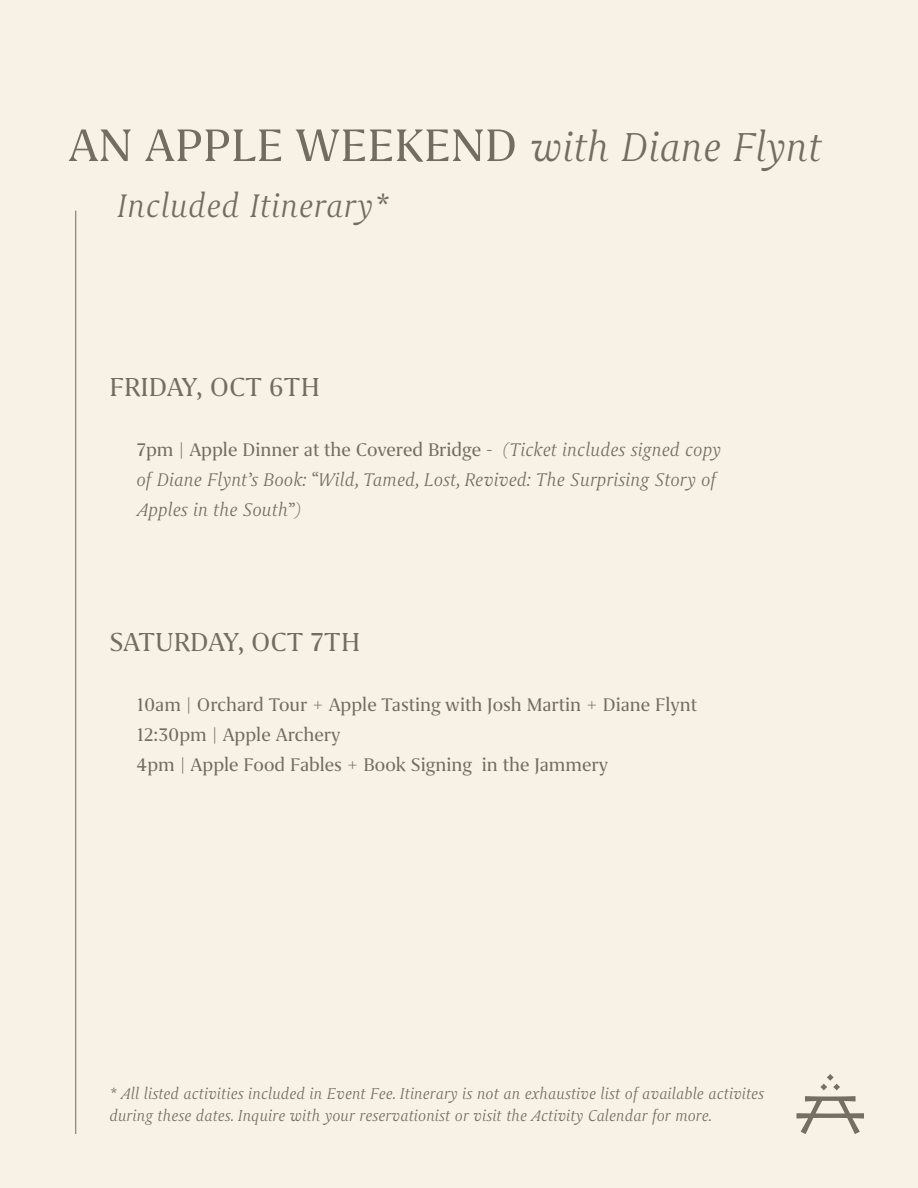
<style>
.page{position:relative;width:918px;height:1188px;background:#f7f1e6}
.page>*{position:absolute;margin:0;border:0;box-sizing:border-box;transform-origin:0 0}
.t1{font:52.5px "Grifo S";color:#736d5f}
.t2{font:italic 300 37.5px "Grifo S";letter-spacing:.01em;color:#736d5f}
.t3{font:30px "Grifo S";color:#736d5f}
.t4{font:21px "Grifo S";color:#736d5f}
.t5{font:italic 300 21px "Grifo S";color:#736d5f}
.t6{font:italic 300 18px "Grifo S";color:#736d5f}
.s1{font-weight:300;font-style:italic;font-size:46.5px}
.s2{font-weight:300;font-style:italic}
</style>
<div class="page">
<svg style="left:821px;top:1084px;width:6px;height:6px"></svg>
<svg style="left:833px;top:1084px;width:7px;height:6px"></svg>
<svg style="left:827px;top:1074px;width:6px;height:7px"></svg>
<svg style="left:797px;top:1096px;width:67px;height:38px"></svg>
<hr style="left:75px;top:211px;width:1px;height:923px;background:#736d5f">
<p class="t1" style="left:68px;top:116px;width:755px">AN APPLE WEEKEND <span class="s1">with Diane Flynt</span></p>
<p class="t2" style="left:117px;top:184px;width:273px">Included Itinerary*</p>
<p class="t3" style="left:109px;top:371px;width:212px">FRIDAY, OCT 6TH</p>
<p class="t4" style="left:136px;top:439px;width:586px">7pm | Apple Dinner at the Covered Bridge <span class="s2">- (Ticket includes signed copy</span></p>
<p class="t5" style="left:136px;top:469px;width:581px">of Diane Flynt’s Book: “Wild, Tamed, Lost, Revived: The Surprising Story of</p>
<p class="t5" style="left:136px;top:499px;width:166px">Apples in the South”)</p>
<p class="t3" style="left:109px;top:626px;width:252px">SATURDAY, OCT 7TH</p>
<p class="t4" style="left:136px;top:694px;width:562px">10am | Orchard Tour + Apple Tasting with Josh Martin + Diane Flynt</p>
<p class="t4" style="left:136px;top:724px;width:206px">12:30pm | Apple Archery</p>
<p class="t4" style="left:136px;top:754px;width:473px">4pm | Apple Food Fables + Book Signing in the Jammery</p>
<p class="t6" style="left:109px;top:1084px;width:656px">* All listed activities included in Event Fee. Itinerary is not an exhaustive list of available activites</p>
<p class="t6" style="left:109px;top:1105px;width:604px">during these dates. Inquire with your reservationist or visit the Activity Calendar for more.</p>
</div>
